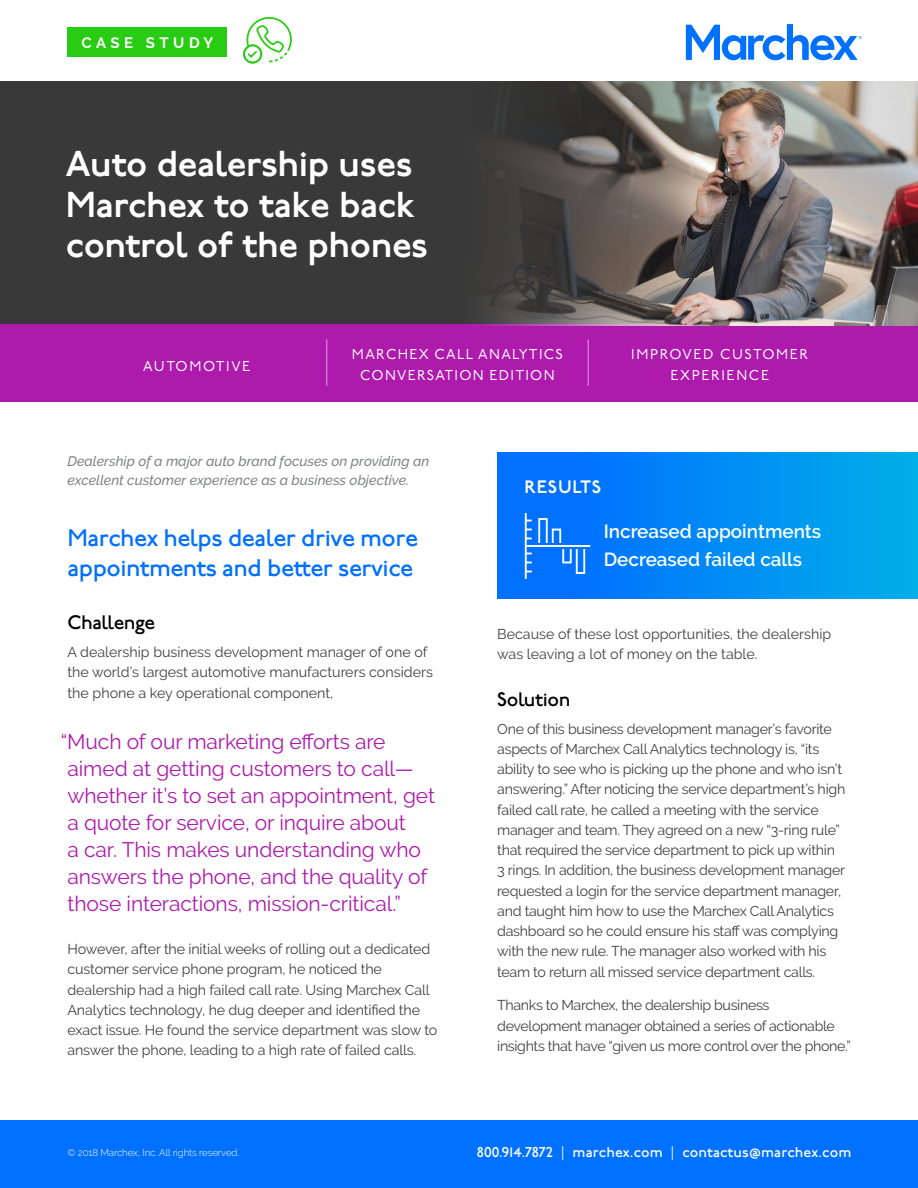
<style>
.page{position:relative;width:918px;height:1188px;background:#fff}
.page>*{position:absolute;margin:0;border:0;box-sizing:border-box;transform-origin:0 0}
.t1{font:600 36px/40.5px "P22 Underground";letter-spacing:-.01em;color:#fff}
.t2{font:500 24px/30px "P22 Underground";letter-spacing:-.02em;color:#0070ff}
.t3{font:21px/27px "Raleway";letter-spacing:-.005em;color:#ad1aac}
.t4{font:500 19.5px "P22 Underground";letter-spacing:-.02em;color:#000}
.t5{font:600 18.9px "Raleway";color:#fff}
.t6{font:600 18px "P22 Underground";letter-spacing:.04em;color:#fff}
.t7{font:700 15px "Raleway";letter-spacing:.295em;color:#fff}
.t8{font:14.25px/20.2px "Raleway";letter-spacing:-.02em;color:#414042}
.t9{font:14.25px/20.2px "Raleway";color:#414042}
.t10{font:500 14.25px "P22 Underground";letter-spacing:.01em;color:#fff}
.t11{font:14.25px/21px "P22 Underground";letter-spacing:.09em;color:#fff;text-align:center}
.t12{font:14.25px/21px "P22 Underground";letter-spacing:.115em;color:#fff;text-align:center}
.t13{font:italic 500 13.8px/19.5px "Raleway";color:#808285}
.t14{font:300 9.75px "Raleway";letter-spacing:-.01em;color:#fff}
.s1{font-weight:300}
</style>
<div class="page">
<div style="left:68px;top:27px;width:159px;height:30px;background:#28cc12"></div>
<div style="left:0;top:324px;width:918px;height:78px;background:#ad1aac"></div>
<hr style="left:326px;top:339px;width:1px;height:47px;background:#fff">
<hr style="left:588px;top:339px;width:1px;height:47px;background:#fff">
<div style="left:0;top:1120px;width:918px;height:68px;background:#0070ff"></div>
<svg style="left:686px;top:24px;width:176px;height:36px"></svg>
<div style="left:0;top:81px;width:918px;height:243px;background:#393939"></div>
<img style="left:484px;top:81px;width:434px;height:245px">
<div style="left:243px;top:44px;width:19px;height:19px;border:2px solid #28cc12;border-radius:50%"></div>
<svg style="left:245px;top:17px;width:47px;height:46px"></svg>
<div style="left:497px;top:452px;width:421px;height:146px;background:linear-gradient(to right,#0067ff,#00ade8)"></div>
<hr style="left:525px;top:513px;width:2px;height:66px;background:#fff">
<svg style="left:524px;top:517px;width:68px;height:58px"></svg>
<p class="t7" style="left:81px;top:34px;width:133px">CASE STUDY</p>
<h1 class="t1" style="left:66px;top:145px;width:364px">Auto dealership uses<br>Marchex to take back control of the phones</h1>
<p class="t12" style="left:143px;top:356px;width:109px">AUTOMOTIVE</p>
<p class="t11" style="left:352px;top:344px;width:213px">MARCHEX CALL ANALYTICS<br>CONVERSATION EDITION</p>
<p class="t13" style="left:68px;top:451px;width:363px">Dealership of a major auto brand focuses on providing an excellent customer experience as a business objective.</p>
<p class="t6" style="left:525px;top:476px;width:78px">RESULTS</p>
<p class="t12" style="left:631px;top:344px;width:179px">IMPROVED CUSTOMER<br>EXPERIENCE</p>
<h2 class="t2" style="left:68px;top:524px;width:352px">Marchex helps dealer drive more appointments and better service</h2>
<h3 class="t4" style="left:68px;top:612px;width:89px">Challenge</h3>
<p class="t9" style="left:68px;top:642px;width:367px">A dealership business development manager of one of the world’s largest automotive manufacturers considers the phone a key operational component,</p>
<p class="t3" style="left:67px;top:729px;width:369px;text-indent:-7px">“Much of our marketing efforts are aimed at getting customers to call— whether it’s to set an appointment, get a quote for service, or inquire about<br>a car. This makes understanding who answers the phone, and the quality of those interactions, mission-critical.”</p>
<p class="t8" style="left:68px;top:939px;width:371px">However, after the initial weeks of rolling out a dedicated customer service phone program, he noticed the dealership had a high failed call rate. Using Marchex Call Analytics technology, he dug deeper and identified the exact issue. He found the service department was slow to answer the phone, leading to a high rate of failed calls.</p>
<h3 class="t5" style="left:604px;top:520px;width:219px">Increased appointments</h3>
<h3 class="t5" style="left:604px;top:549px;width:200px">Decreased failed calls</h3>
<p class="t9" style="left:497px;top:624px;width:336px">Because of these lost opportunities, the dealership was leaving a lot of money on the table.</p>
<h3 class="t4" style="left:497px;top:688px;width:75px">Solution</h3>
<p class="t8" style="left:497px;top:718px;width:350px">One of this business development manager’s favorite aspects of Marchex Call Analytics technology is, “its ability to see who is picking up the phone and who isn’t answering.” After noticing the service department’s high failed call rate, he called a meeting with the service manager and team. They agreed on a new “3-ring rule” that required the service department to pick up within 3 rings. In addition, the business development manager requested a login for the service department manager, and taught him how to use the Marchex Call Analytics dashboard so he could ensure his staff was complying with the new rule. The manager also worked with his team to return all missed service department calls.</p>
<p class="t8" style="left:497px;top:995px;width:355px">Thanks to Marchex, the dealership business development manager obtained a series of actionable insights that have “given us more control over the phone.”</p>
<p class="t14" style="left:68px;top:1147px;width:173px">© 2018 Marchex, Inc. All rights reserved.</p>
<p class="t10" style="left:477px;top:1144px;width:376px">800.914.7872 <span class="s1">|</span> marchex.com <span class="s1">|</span> contactus@marchex.com</p>
</div>
